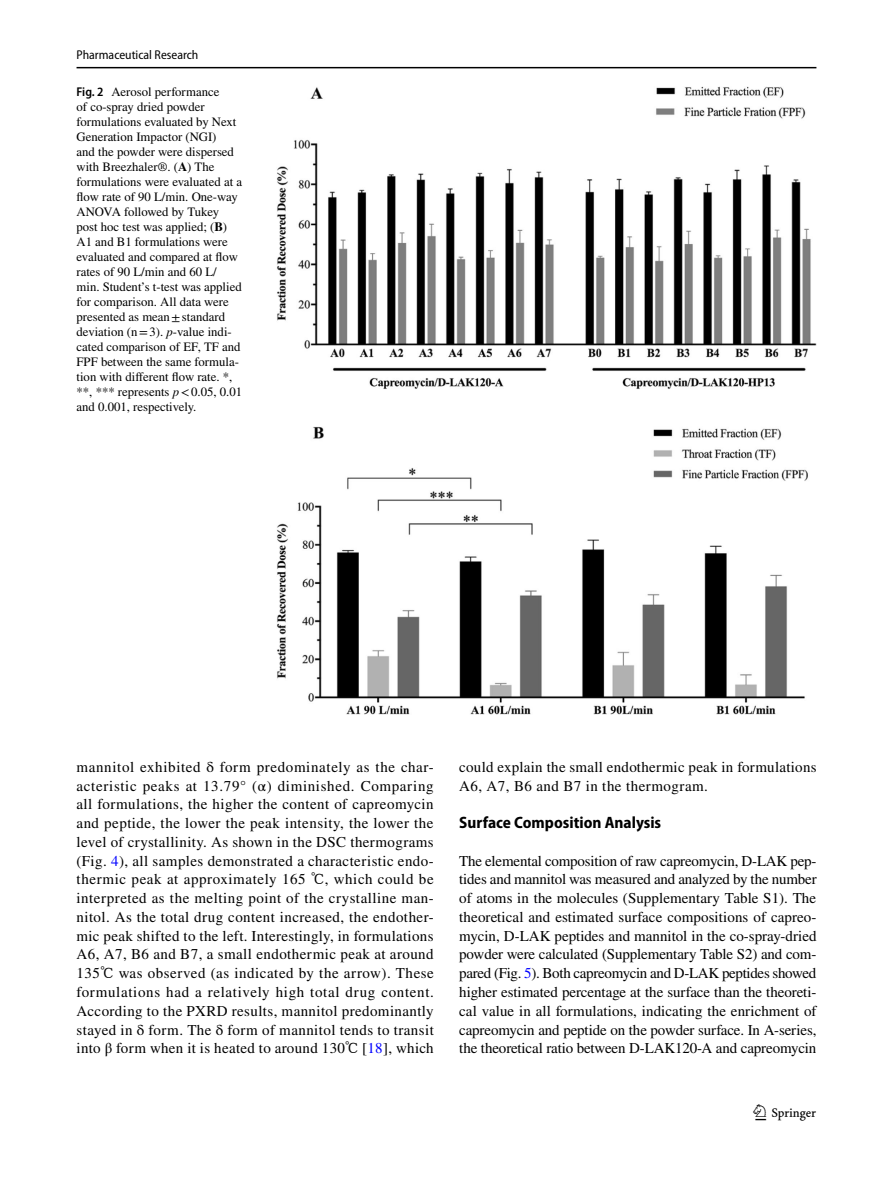
<style>
.page{position:relative;width:893px;height:1187px;background:#fff}
.page>*{position:absolute;margin:0;border:0;box-sizing:border-box;transform-origin:0 0}
.t1{font:22.5px "Springnew Regular 3";color:#000}
.t2{font:700 semi-condensed 16.5px "Myriad Pro";color:#000}
.t3{font:15px/18.8px "STIX";letter-spacing:.015em;color:#000;text-align:justify}
.t4{font:12.75px/15px "STIX";color:#000}
.t5{font:semi-condensed 12.75px "Myriad Pro";color:#000}
.s1{font-family:"Myriad Pro";font-weight:600;font-stretch:semi-condensed}
.s2{font-weight:700}
.s3{font-style:italic}
.s4{color:#00f}
.s5{font-family:"Code 2000"}
</style>
<div class="page">
<hr style="left:77px;top:67px;width:739px;height:1px;background:#000">
<img style="left:277px;top:87px;width:539px;height:627px">
<p class="t5" style="left:77px;top:48px;width:123px">Pharmaceutical Research</p>
<p class="t4" style="left:77px;top:85px;width:167px"><span class="s1">Fig. 2</span> Aerosol performance<br>of co-spray dried powder formulations evaluated by Next<br>Generation Impactor (NGI)<br>and the powder were dispersed with Breezhaler®. (<span class="s2">A</span>) The formulations were evaluated at a flow rate of 90 L/min. One-way<br>ANOVA followed by Tukey post hoc test was applied; (<span class="s2">B</span>)<br>A1 and B1 formulations were evaluated and compared at flow rates of 90 L/min and 60 L/ min. Student’s t-test was applied for comparison. All data were presented as mean±standard deviation (n=3). <span class="s3">p</span>-value indi&shy;cated comparison of EF, TF and<br>FPF between the same formula&shy;tion with different flow rate. *, **, *** represents <span class="s3">p</span>&lt;0.05, 0.01 and 0.001, respectively.</p>
<p class="t3" style="left:77px;top:758px;width:359px">mannitol exhibited δ form predominately as the char&shy;acteristic peaks at 13.79° (α) diminished. Comparing all formulations, the higher the content of capreomycin and peptide, the lower the peak intensity, the lower the level of crystallinity. As shown in the DSC thermograms (Fig. <span class="s4">4</span>), all samples demonstrated a characteristic endo&shy;thermic peak at approximately 165 <span class="s5">℃</span>, which could be interpreted as the melting point of the crystalline man&shy;nitol. As the total drug content increased, the endother&shy;mic peak shifted to the left. Interestingly, in formulations A6, A7, B6 and B7, a small endothermic peak at around 135<span class="s5">℃</span> was observed (as indicated by the arrow). These formulations had a relatively high total drug content.<br>According to the PXRD results, mannitol predominantly stayed in δ form. The δ form of mannitol tends to transit into β form when it is heated to around 130<span class="s5">℃</span> [<span class="s4">18</span>], which</p>
<p class="t3" style="left:459px;top:758px;width:359px">could explain the small endothermic peak in formulations<br>A6, A7, B6 and B7 in the thermogram.</p>
<p class="t2" style="left:459px;top:813px;width:203px">Surface Composition Analysis</p>
<p class="t3" style="left:459px;top:852px;width:359px">The elemental composition of raw capreomycin, D-LAK pep&shy;tides and mannitol was measured and analyzed by the number of atoms in the molecules (Supplementary Table S1). The theoretical and estimated surface compositions of capreo&shy;mycin, D-LAK peptides and mannitol in the co-spray-dried powder were calculated (Supplementary Table S2) and com&shy;pared (Fig. <span class="s4">5</span>). Both capreomycin and D-LAK peptides showed higher estimated percentage at the surface than the theoreti&shy;cal value in all formulations, indicating the enrichment of capreomycin and peptide on the powder surface. In A-series, the theoretical ratio between D-LAK120-A and capreomycin</p>
<h1 class="t1" style="left:755px;top:1104px;width:62px">1 3</h1>
</div>
